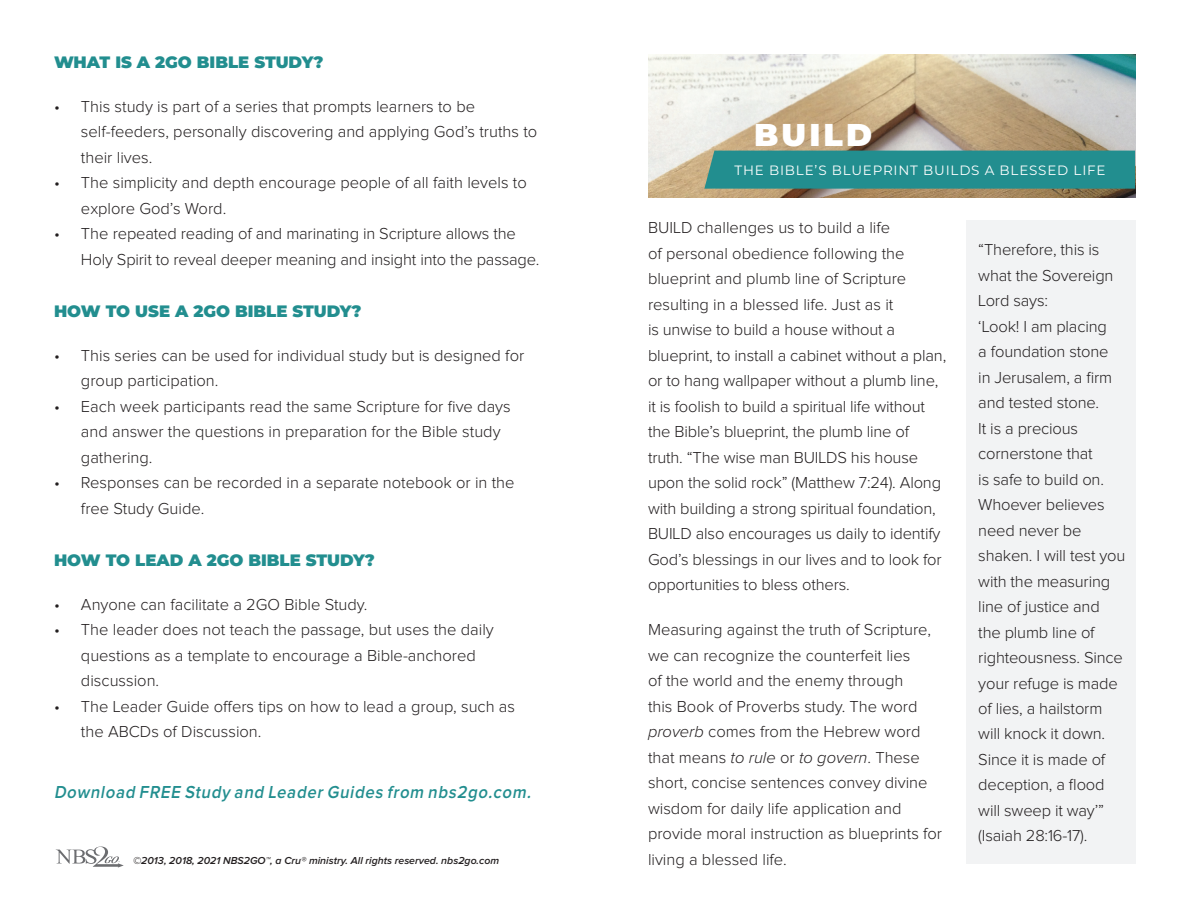
<style>
.page{position:relative;width:1188px;height:918px;background:#fff}
.page>*{position:absolute;margin:0;border:0;box-sizing:border-box;transform-origin:0 0}
.t1{font:900 31.5px "Montserrat";letter-spacing:.1em;color:#fff}
.t2{font:italic 600 18px "Proxima Nova";color:#228e8f;scale:.92 1}
.t3{font:300 16.5px/25.5px "Proxima Nova";color:#231f20}
.t4{font:900 16.5px "Montserrat";color:#228e8f}
.t5{font:13.5px "Montserrat";letter-spacing:.06em;color:#fff}
.t6{font:italic 600 10.5px "Proxima Nova";color:#231f20}
.s1{font-style:italic}
</style>
<div class="page">
<img style="left:648px;top:54px;width:487px;height:144px">
<svg style="left:56px;top:847px;width:68px;height:21px"></svg>
<div style="left:966px;top:220px;width:169px;height:644px;background:#f2f3f4"></div>
<div style="left:704px;top:151px;width:431px;height:38px;background:#228e8f"></div>
<p class="t4" style="left:54px;top:50px;width:271px">WHAT IS A 2GO BIBLE STUDY?</p>
<p class="t3" style="left:81px;top:94px;width:458px;text-indent:-27px">• This study is part of a series that prompts learners to be self-feeders, personally discovering and applying God’s truths to their lives.</p>
<p class="t3" style="left:81px;top:171px;width:447px;text-indent:-27px">• The simplicity and depth encourage people of all faith levels to explore God’s Word.</p>
<p class="t3" style="left:81px;top:222px;width:460px;text-indent:-27px">• The repeated reading of and marinating in Scripture allows the<br>Holy Spirit to reveal deeper meaning and insight into the passage.</p>
<p class="t4" style="left:54px;top:299px;width:309px">HOW TO USE A 2GO BIBLE STUDY?</p>
<p class="t3" style="left:81px;top:343px;width:445px;text-indent:-27px">• This series can be used for individual study but is designed for group participation.</p>
<p class="t3" style="left:81px;top:394px;width:431px;text-indent:-27px">• Each week participants read the same Scripture for five days and answer the questions in preparation for the Bible study gathering.</p>
<p class="t3" style="left:81px;top:471px;width:435px;text-indent:-27px">• Responses can be recorded in a separate notebook or in the free Study Guide.</p>
<p class="t4" style="left:54px;top:548px;width:322px">HOW TO LEAD A 2GO BIBLE STUDY?</p>
<p class="t3" style="left:54px;top:592px;width:315px">• Anyone can facilitate a 2GO Bible Study.</p>
<p class="t3" style="left:81px;top:618px;width:414px;text-indent:-27px">• The leader does not teach the passage, but uses the daily questions as a template to encourage a Bible-anchored discussion.</p>
<p class="t3" style="left:81px;top:694px;width:436px;text-indent:-27px">• The Leader Guide offers tips on how to lead a group, such as the ABCDs of Discussion.</p>
<p class="t2" style="left:54px;top:784px;width:523px">Download FREE Study and Leader Guides from nbs2go.com.</p>
<p class="t6" style="left:133px;top:856px;width:368px">©2013, 2018, 2021 NBS2GO™, a Cru® ministry. All rights reserved. nbs2go.com</p>
<h1 class="t1" style="left:754px;top:111px;width:120px">BUILD</h1>
<p class="t5" style="left:735px;top:161px;width:373px">THE BIBLE’S BLUEPRINT BUILDS A BLESSED LIFE</p>
<p class="t3" style="left:648px;top:216px;width:300px">BUILD challenges us to build a life<br>of personal obedience following the blueprint and plumb line of Scripture resulting in a blessed life. Just as it<br>is unwise to build a house without a blueprint, to install a cabinet without a plan, or to hang wallpaper without a plumb line, it is foolish to build a spiritual life without the Bible’s blueprint, the plumb line of truth. “The wise man BUILDS his house upon the solid rock” (Matthew 7:24). Along with building a strong spiritual foundation, BUILD also encourages us daily to identify God’s blessings in our lives and to look for opportunities to bless others.</p>
<p class="t3" style="left:648px;top:618px;width:296px">Measuring against the truth of Scripture, we can recognize the counterfeit lies<br>of the world and the enemy through<br>this Book of Proverbs study. The word <span class="s1">proverb</span> comes from the Hebrew word that means <span class="s1">to rule</span> or <span class="s1">to govern</span>. These short, concise sentences convey divine wisdom for daily life application and provide moral instruction as blueprints for living a blessed life.</p>
<p class="t3" style="left:978px;top:238px;width:149px">“Therefore, this is what the Sovereign<br>Lord says:<br>‘Look! I am placing<br>a foundation stone<br>in Jerusalem, a firm and tested stone.<br>It is a precious cornerstone that<br>is safe to build on.<br>Whoever believes need never be shaken. I will test you with the measuring line of justice and the plumb line of righteousness. Since your refuge is made of lies, a hailstorm will knock it down.<br>Since it is made of deception, a flood will sweep it way’” (Isaiah 28:16-17).</p>
</div>
